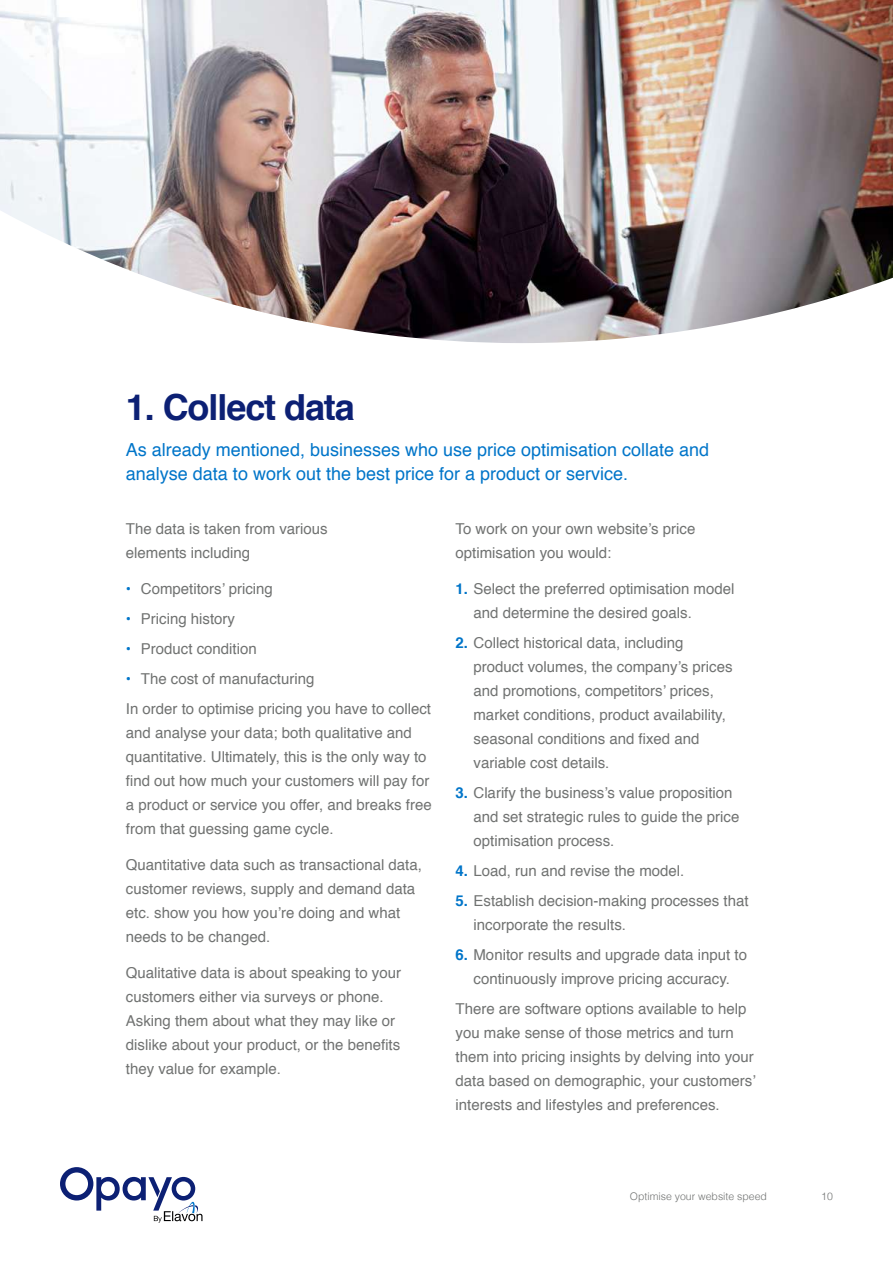
<style>
.page{position:relative;width:893px;height:1263px;background:#fff}
.page>*{position:absolute;margin:0;border:0;box-sizing:border-box;transform-origin:0 0}
.t1{font:700 36px "Helvetica";letter-spacing:-.03em;color:#0c2074}
.t2{font:18px/24px "Helvetica";color:#0075c9}
.t3{font:15px/24px "Helvetica";color:#707271}
.t4{font:300 10.5px "Helvetica";color:#707271}
.s1{font-weight:700;color:#0075c9}
</style>
<div class="page">
<img style="left:0;top:0;width:893px;height:343px">
<svg style="left:60px;top:1167px;width:142px;height:55px"></svg>
<h1 class="t1" style="left:126px;top:378px;width:230px">1. Collect data</h1>
<p class="t2" style="left:126px;top:438px;width:585px">As already mentioned, businesses who use price optimisation collate and analyse data to work out the best price for a product or service.</p>
<p class="t3" style="left:126px;top:517px;width:203px">The data is taken from various elements including</p>
<p class="t3" style="left:126px;top:577px;width:148px"><span class="s1">•</span> Competitors’ pricing</p>
<p class="t3" style="left:126px;top:607px;width:111px"><span class="s1">•</span> Pricing history</p>
<p class="t3" style="left:126px;top:637px;width:132px"><span class="s1">•</span> Product condition</p>
<p class="t3" style="left:126px;top:664px;width:307px;line-height:30px"><span class="s1">•</span> The cost of manufacturing<br>In order to optimise pricing you have to collect</p>
<p class="t3" style="left:126px;top:721px;width:307px">and analyse your data; both qualitative and quantitative. Ultimately, this is the only way to find out how much your customers will pay for a product or service you offer, and breaks free from that guessing game cycle.</p>
<p class="t3" style="left:126px;top:853px;width:297px">Quantitative data such as transactional data, customer reviews, supply and demand data etc. show you how you’re doing and what needs to be changed.</p>
<p class="t3" style="left:126px;top:961px;width:277px">Qualitative data is about speaking to your customers either via surveys or phone.<br>Asking them about what they may like or dislike about your product, or the benefits they value for example.</p>
<p class="t3" style="left:455px;top:517px;width:241px">To work on your own website’s price optimisation you would:</p>
<p class="t3" style="left:473px;top:577px;width:262px;text-indent:-18px"><span class="s1">1.</span> Select the preferred optimisation model and determine the desired goals.</p>
<p class="t3" style="left:473px;top:631px;width:261px;text-indent:-18px"><span class="s1">2.</span> Collect historical data, including product volumes, the company’s prices and promotions, competitors’ prices, market conditions, product availability, seasonal conditions and fixed and variable cost details.</p>
<p class="t3" style="left:473px;top:781px;width:267px;text-indent:-18px"><span class="s1">3.</span> Clarify the business’s value proposition and set strategic rules to guide the price optimisation process.</p>
<p class="t3" style="left:455px;top:859px;width:230px"><span class="s1">4.</span> Load, run and revise the model.</p>
<p class="t3" style="left:473px;top:889px;width:277px;text-indent:-18px"><span class="s1">5.</span> Establish decision-making processes that incorporate the results.</p>
<p class="t3" style="left:455px;top:943px;width:293px;text-align:center"><span class="s1">6.</span> Monitor results and upgrade data input to continuously improve pricing accuracy.</p>
<p class="t3" style="left:455px;top:997px;width:302px">There are software options available to help you make sense of those metrics and turn them into pricing insights by delving into your data based on demographic, your customers’ interests and lifestyles and preferences.</p>
<p class="t4" style="left:630px;top:1187px;width:139px">Optimise your website speed</p>
<p class="t4" style="left:821px;top:1187px;width:13px">10</p>
</div>
